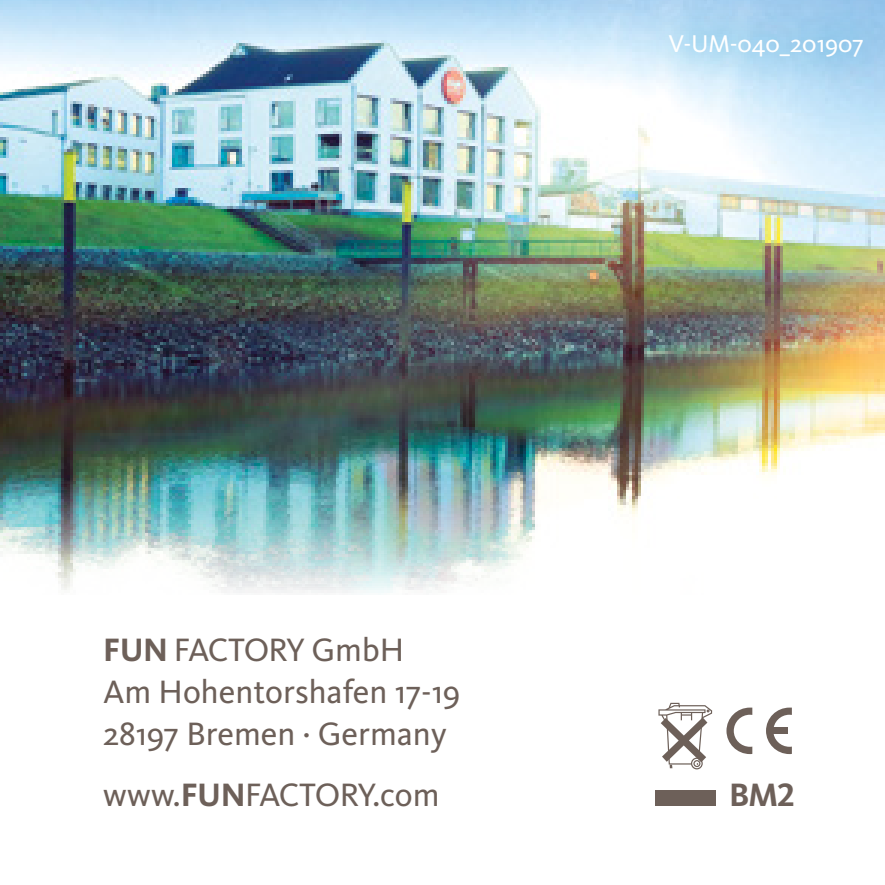
<style>
.page{position:relative;width:885px;height:885px;background:#fff}
.page>*{position:absolute;margin:0;border:0;box-sizing:border-box;transform-origin:0 0}
.t1{font:33.6px/42px "Kievit Pro";color:#6d6059}
.t2{font:33.6px "Kievit Pro";letter-spacing:-.02em;color:#6d6059}
.t3{font:700 33.6px "Kievit Pro";color:#6d6059}
.t4{font:25.2px "Kievit Pro";letter-spacing:-.005em;color:#fff}
.s1{font-weight:700}
</style>
<div class="page">
<img style="left:0;top:0;width:884px;height:593px">
<svg style="left:658px;top:702px;width:54px;height:67px"></svg>
<div style="left:655px;top:789px;width:60px;height:16px;background:#6d6059"></div>
<svg style="left:726px;top:707px;width:26px;height:47px"></svg>
<svg style="left:766px;top:707px;width:25px;height:47px"></svg>
<div style="left:771px;top:727px;width:16px;height:7px;background:#6d6059"></div>
<div style="left:638px;top:4px;width:246px;height:83px;background:#0093be;opacity:.75"></div>
<p class="t4" style="left:668px;top:28px;width:196px">V-UM-040_201907</p>
<p class="t1" style="left:103px;top:628px;width:358px"><span class="s1">FUN</span> FACTORY GmbH<br>Am Hohentorshafen 17-19<br>28197 Bremen · Germany</p>
<p class="t2" style="left:103px;top:774px;width:338px">www.<span class="s1">FUN</span>FACTORY.com</p>
<p class="t3" style="left:729px;top:774px;width:67px">BM2</p>
</div>
